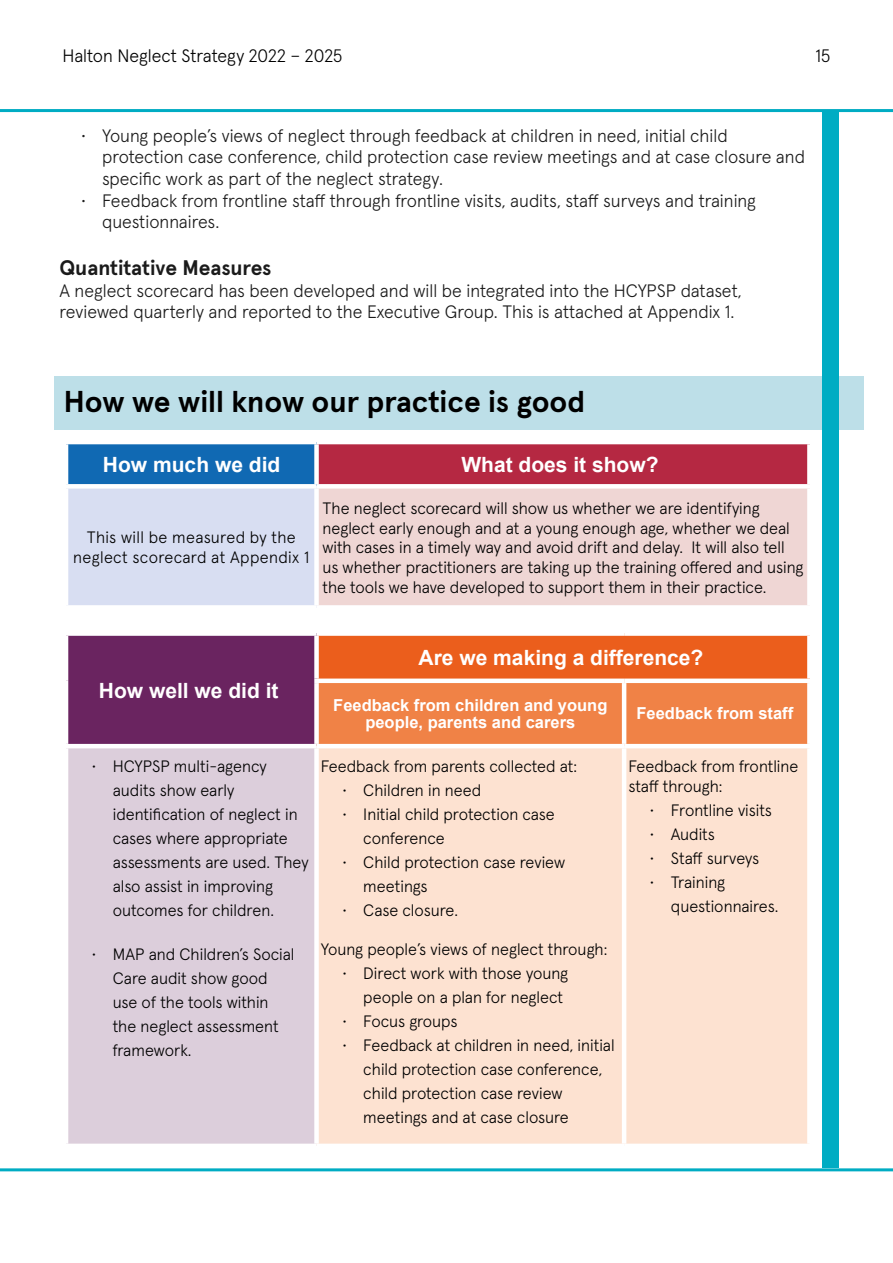
<style>
.page{position:relative;width:893px;height:1263px;background:#fff}
.page>*{position:absolute;margin:0;border:0;box-sizing:border-box;transform-origin:0 0}
.BODY_TEXT{font:700 30px "Apercu Pro";color:#000}
.t1{font:700 21px "Arial";color:#fff}
.t2{font:700 21px "Apercu Pro";color:#000}
.t3{font:300 18px/21.6px "Apercu Pro";color:#000}
.table_text_10pt{font:300 16.5px/24px "Apercu Pro";color:#000}
.t4{font:700 16.5px/17.9px "Arial";color:#fff;text-align:center}
.table_text_10pt-2{font:300 16.5px/19.8px "Apercu Pro";letter-spacing:.02em;color:#000;text-align:center}
</style>
<div class="page">
<hr style="left:0;top:109px;width:893px;height:3px;background:#00acc3">
<hr style="left:0;top:1168px;width:893px;height:3px;background:#00acc3">
<div style="left:54px;top:376px;width:810px;height:54px;background:#bddfe8"></div>
<div style="left:823px;top:111px;width:16px;height:1057px;background:#00acc3"></div>
<div style="left:66px;top:442px;width:251px;height:44px;background:#1069b3"></div>
<div style="left:317px;top:442px;width:492px;height:44px;background:#b52842"></div>
<div style="left:66px;top:486px;width:251px;height:121px;background:#d8def2"></div>
<div style="left:317px;top:486px;width:492px;height:121px;background:#efd6d4"></div>
<hr style="left:64px;top:440px;width:253px;height:4px;background:#fff">
<hr style="left:64px;top:444px;width:4px;height:40px;background:#fff">
<hr style="left:317px;top:440px;width:495px;height:4px;background:#fff">
<div style="left:314px;top:444px;width:5px;height:40px;background:#fff"></div>
<div style="left:807px;top:444px;width:5px;height:40px;background:#fff"></div>
<div style="left:807px;top:489px;width:5px;height:116px;background:#fff"></div>
<hr style="left:64px;top:489px;width:4px;height:116px;background:#fff">
<div style="left:64px;top:484px;width:253px;height:5px;background:#fff"></div>
<div style="left:317px;top:484px;width:495px;height:5px;background:#fff"></div>
<div style="left:314px;top:489px;width:5px;height:116px;background:#fff"></div>
<div style="left:64px;top:605px;width:253px;height:5px;background:#fff"></div>
<div style="left:317px;top:605px;width:495px;height:5px;background:#fff"></div>
<div style="left:66px;top:633px;width:251px;height:113px;background:#6a2460"></div>
<div style="left:317px;top:633px;width:492px;height:48px;background:#eb5e1c"></div>
<div style="left:319px;top:683px;width:488px;height:61px;background:#f08246"></div>
<div style="left:66px;top:746px;width:251px;height:400px;background:#dccedb"></div>
<div style="left:319px;top:748px;width:488px;height:395px;background:#fde2d1"></div>
<hr style="left:64px;top:636px;width:4px;height:45px;background:#fff">
<hr style="left:64px;top:681px;width:4px;height:63px;background:#fff">
<div style="left:314px;top:636px;width:5px;height:42px;background:#fff"></div>
<div style="left:807px;top:636px;width:5px;height:42px;background:#fff"></div>
<div style="left:314px;top:678px;width:310px;height:5px;background:#fff"></div>
<div style="left:314px;top:683px;width:5px;height:61px;background:#fff"></div>
<div style="left:624px;top:678px;width:188px;height:5px;background:#fff"></div>
<hr style="left:622px;top:683px;width:4px;height:61px;background:#fff">
<hr style="left:64px;top:748px;width:4px;height:395px;background:#fff">
<hr style="left:64px;top:744px;width:253px;height:4px;background:#fff">
<div style="left:314px;top:748px;width:5px;height:395px;background:#fff"></div>
<hr style="left:622px;top:748px;width:4px;height:395px;background:#fff">
<div style="left:64px;top:1143px;width:253px;height:5px;background:#fff"></div>
<div style="left:64px;top:631px;width:253px;height:5px;background:#fff"></div>
<div style="left:317px;top:631px;width:307px;height:5px;background:#fff"></div>
<div style="left:624px;top:631px;width:188px;height:5px;background:#fff"></div>
<p class="t3" style="left:63px;top:44px;width:281px">Halton Neglect Strategy 2022 – 2025</p>
<p class="t3" style="left:815px;top:44px;width:16px">15</p>
<p class="t3" style="left:102px;top:123px;width:704px;text-indent:-21px">• Young people’s views of neglect through feedback at children in need, initial child protection case conference, child protection case review meetings and at case closure and specific work as part of the neglect strategy.</p>
<p class="t3" style="left:102px;top:188px;width:655px;text-indent:-21px">• Feedback from frontline staff through frontline visits, audits, staff surveys and training questionnaires.</p>
<p class="t2" style="left:60px;top:251px;width:214px">Quantitative Measures</p>
<p class="t3" style="left:60px;top:278px;width:684px">A neglect scorecard has been developed and will be integrated into the HCYPSP dataset, reviewed quarterly and reported to the Executive Group. This is attached at Appendix 1.</p>
<p class="BODY_TEXT" style="left:64px;top:378px;width:523px">How we will know our practice is good</p>
<p class="t1" style="left:103px;top:453px;width:179px">How much we did</p>
<p class="t1" style="left:461px;top:453px;width:199px">What does it show?</p>
<p class="table_text_10pt-2" style="left:73px;top:526px;width:237px">This will be measured by the neglect scorecard at Appendix 1</p>
<p class="table_text_10pt" style="left:323px;top:497px;width:482px;line-height:19.8px">The neglect scorecard will show us whether we are identifying neglect early enough and at a young enough age, whether we deal with cases in a timely way and avoid drift and delay. It will also tell us whether practitioners are taking up the training offered and using the tools we have developed to support them in their practice.</p>
<p class="t1" style="left:99px;top:678px;width:181px">How well we did it</p>
<p class="table_text_10pt" style="left:113px;top:753px;width:197px;text-indent:-21px">• HCYPSP multi-agency audits show early identification of neglect in cases where appropriate assessments are used. They also assist in improving outcomes for children.</p>
<p class="table_text_10pt" style="left:113px;top:940px;width:183px;text-indent:-21px">• MAP and Children’s Social<br>Care audit show good use of the tools within the neglect assessment framework.</p>
<p class="t1" style="left:419px;top:646px;width:286px">Are we making a difference?</p>
<p class="t4" style="left:333px;top:696px;width:276px">Feedback from children and young people, parents and carers</p>
<p class="t4" style="left:636px;top:705px;width:158px">Feedback from staff</p>
<p class="table_text_10pt" style="left:321px;top:753px;width:258px">Feedback from parents collected at:</p>
<p class="table_text_10pt" style="left:342px;top:777px;width:141px">• Children in need</p>
<p class="table_text_10pt" style="left:363px;top:801px;width:193px;text-indent:-21px">• Initial child protection case conference</p>
<p class="table_text_10pt" style="left:363px;top:849px;width:203px;text-indent:-21px">• Child protection case review meetings</p>
<p class="table_text_10pt" style="left:342px;top:897px;width:117px">• Case closure.</p>
<p class="table_text_10pt" style="left:321px;top:936px;width:288px">Young people’s views of neglect through:</p>
<p class="table_text_10pt" style="left:363px;top:960px;width:206px;text-indent:-21px">• Direct work with those young people on a plan for neglect</p>
<p class="table_text_10pt" style="left:342px;top:1008px;width:117px">• Focus groups</p>
<p class="table_text_10pt" style="left:363px;top:1032px;width:253px;text-indent:-21px">• Feedback at children in need, initial child protection case conference, child protection case review meetings and at case closure</p>
<p class="table_text_10pt" style="left:628px;top:755px;width:172px;line-height:19.8px">Feedback from frontline staff through:</p>
<p class="table_text_10pt" style="left:650px;top:796px;width:124px">• Frontline visits</p>
<p class="table_text_10pt" style="left:650px;top:820px;width:67px">• Audits</p>
<p class="table_text_10pt" style="left:650px;top:844px;width:111px">• Staff surveys</p>
<p class="table_text_10pt" style="left:671px;top:868px;width:109px;text-indent:-21px">• Training questionnaires.</p>
</div>
